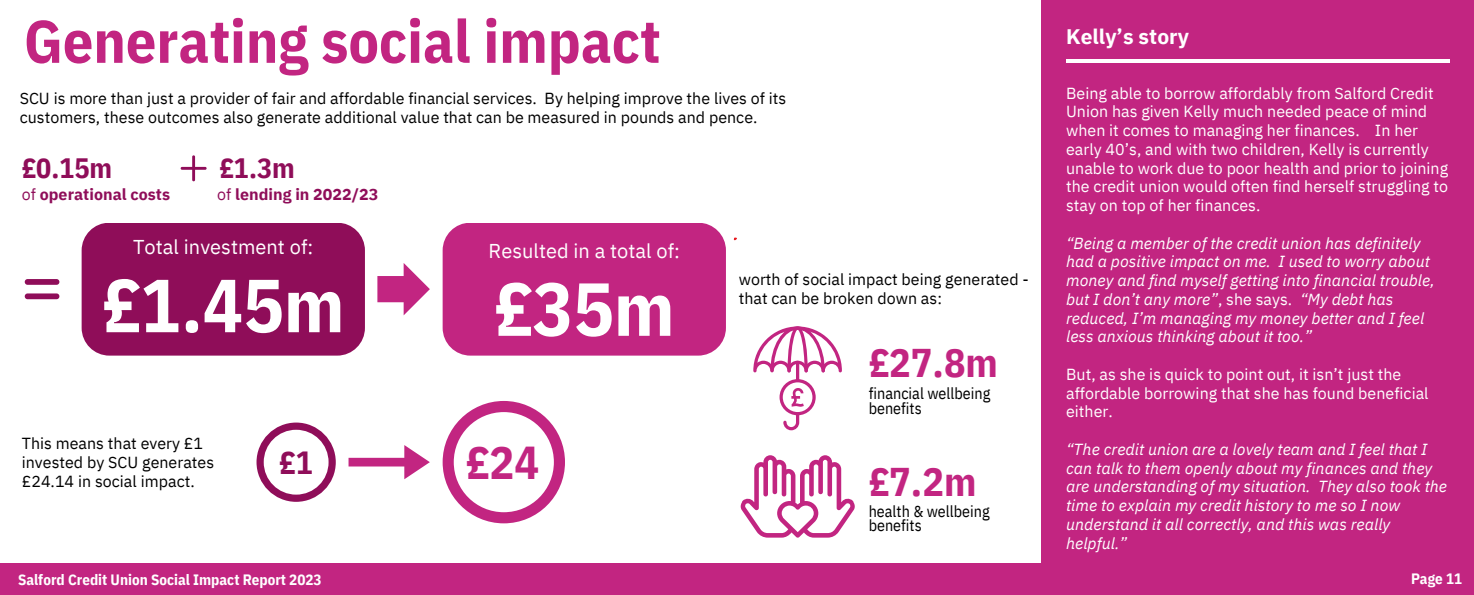
<style>
.page{position:relative;width:1474px;height:595px;background:#fff}
.page>*{position:absolute;margin:0;border:0;box-sizing:border-box;transform-origin:0 0}
.t1{font:700 75px "IBM Plex Sans Cond";color:#fff}
.t2{font:700 60px "IBM Plex Sans Cond";color:#c22581}
.t3{font:700 46px "IBM Plex Sans Cond";color:#c22581}
.t4{font:700 40px "IBM Plex Sans Cond";color:#c22581}
.t5{font:700 32px "IBM Plex Sans Cond";color:#8f0d59}
.t6{font:700 28px "IBM Plex Sans Cond";color:#8f0d59}
.t7{font:700 21px "IBM Plex Sans";color:#fff}
.t8{font:20px "IBM Plex Sans";color:#fff}
.t9{font:italic 16px/18.8px "IBM Plex Sans";color:#fff}
.t10{font:16px/18.8px "IBM Plex Sans";color:#fff}
.t11{font:16px/18.8px "IBM Plex Sans";color:#000}
.t12{font:16px/14.2px "IBM Plex Sans Cond";color:#000}
.t13{font:700 16px "IBM Plex Sans";color:#8f0d59}
.t14{font:700 15px "IBM Plex Sans Cond";color:#fff}
.s1{font-weight:400}
.s2{font-style:normal}
</style>
<div class="page">
<svg style="left:181px;top:155px;width:26px;height:26px"></svg>
<svg style="left:25px;top:279px;width:34px;height:20px"></svg>
<div style="left:443px;top:223px;width:283px;height:132px;background:#c22581;border-radius:28px"></div>
<div style="left:82px;top:223px;width:283px;height:132px;background:#8f0d59;border-radius:28px"></div>
<svg style="left:377px;top:263px;width:53px;height:52px"></svg>
<svg style="left:256px;top:422px;width:80px;height:80px"></svg>
<div style="left:279px;top:436px;width:34px;height:52px;background:#fff"></div>
<svg style="left:443px;top:401px;width:122px;height:122px"></svg>
<div style="left:476px;top:425px;width:53px;height:74px;background:#fff"></div>
<svg style="left:348px;top:445px;width:82px;height:34px"></svg>
<div style="left:0;top:563px;width:1474px;height:32px;background:#c22581"></div>
<svg style="left:740px;top:455px;width:115px;height:82px"></svg>
<div style="left:1041px;top:0;width:433px;height:570px;background:#c22581"></div>
<svg style="left:753px;top:326px;width:89px;height:46px"></svg>
<hr style="left:796px;top:361px;width:3px;height:20px;background:#c22581;border-radius:2px">
<svg style="left:779px;top:379px;width:37px;height:51px"></svg>
<hr style="left:1066px;top:59px;width:383px;height:4px;background:#fff">
<p class="t2" style="left:24px;top:1px;width:638px">Generating social impact</p>
<h6 class="t11" style="left:20px;top:89px;width:768px">SCU is more than just a provider of fair and affordable financial services. By helping improve the lives of its customers, these outcomes also generate additional value that can be measured in pounds and pence.</h6>
<p class="t6" style="left:22px;top:149px;width:92px">£0.15m</p>
<h1 class="t6" style="left:220px;top:149px;width:77px">£1.3m</h1>
<p class="t13" style="left:22px;top:183px;width:150px"><span class="s1">of</span> operational costs</p>
<p class="t13" style="left:217px;top:183px;width:163px"><span class="s1">of</span> lending in 2022/23</p>
<h2 class="t8" style="left:133px;top:234px;width:182px">Total investment of:</h2>
<p class="t1" style="left:102px;top:255px;width:244px">£1.45m</p>
<h6 class="t11" style="left:22px;top:433px;width:194px">This means that every £1 invested by SCU generates £24.14 in social impact.</h6>
<p class="t5" style="left:279px;top:441px;width:35px">£1</p>
<p class="t14" style="left:18px;top:570px;width:305px">Salford Credit Union Social Impact Report 2023</p>
<p class="t8" style="left:488px;top:237px;width:193px">Resulted in a total of:</p>
<p class="t1" style="left:494px;top:259px;width:182px">£35m</p>
<p class="t3" style="left:466px;top:432px;width:75px">£24</p>
<p class="t11" style="left:739px;top:270px;width:292px">worth of social impact being generated - that can be broken down as:</p>
<p class="t4" style="left:869px;top:336px;width:131px">£27.8m</p>
<p class="t12" style="left:869px;top:386px;width:123px">financial wellbeing benefits</p>
<p class="t4" style="left:869px;top:455px;width:109px">£7.2m</p>
<h1 class="t12" style="left:869px;top:504px;width:122px">health &amp; wellbeing benefits</h1>
<p class="t7" style="left:1066px;top:23px;width:124px">Kelly’s story</p>
<h4 class="t10" style="left:1066px;top:83px;width:383px">Being able to borrow affordably from Salford Credit Union has given Kelly much needed peace of mind when it comes to managing her finances. In her early 40’s, and with two children, Kelly is currently unable to work due to poor health and prior to joining the credit union would often find herself struggling to stay on top of her finances.</h4>
<p class="t9" style="left:1066px;top:233px;width:370px">“Being a member of the credit union has definitely had a positive impact on me. I used to worry about money and find myself getting into financial trouble, but I don’t any more”<span class="s2">, she says.</span> “My debt has reduced, I’m managing my money better and I feel less anxious thinking about it too.”</p>
<p class="t10" style="left:1066px;top:364px;width:364px">But, as she is quick to point out, it isn’t just the affordable borrowing that she has found beneficial either.</p>
<h3 class="t9" style="left:1066px;top:439px;width:382px">“The credit union are a lovely team and I feel that I can talk to them openly about my finances and they are understanding of my situation. They also took the time to explain my credit history to me so I now understand it all correctly, and this was really helpful.”</h3>
<p class="t14" style="left:1411px;top:569px;width:53px">Page 11</p>
</div>
